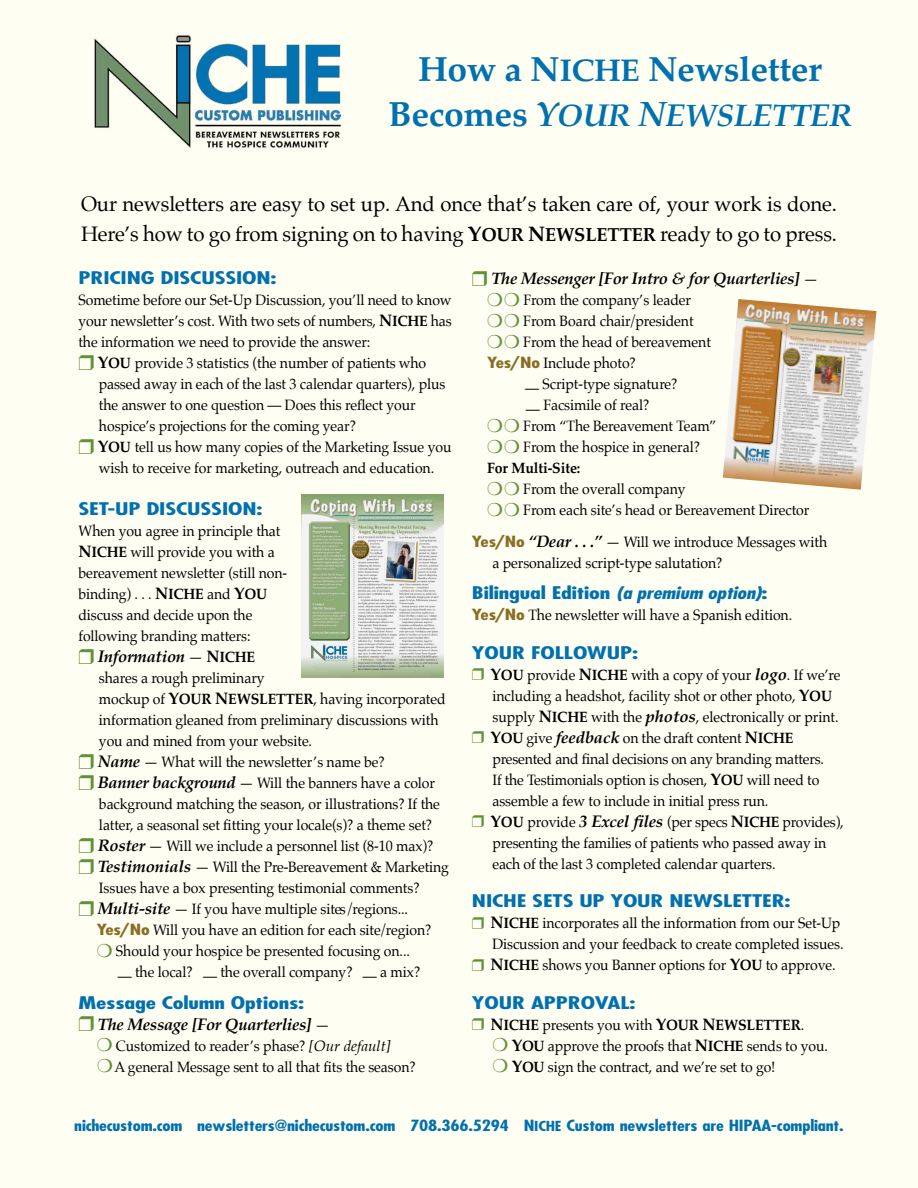
<style>
.page{position:relative;width:918px;height:1188px;background:#fffef2}
.page>*{position:absolute;margin:0;border:0;box-sizing:border-box;transform-origin:0 0}
.t1{font:700 34.8px "Palatino";letter-spacing:-.01em;color:#0071ae}
.t2{font:31.35px "Palatino Bold Italic SC900";letter-spacing:-.01em;color:#0071ae}
.t3{font:21px/30px "Palatino";letter-spacing:-.005em;color:#000}
.t4{font:700 condensed 16.95px "Futura";letter-spacing:-.005em;color:#0071ae;scale:1.46 1}
.t5{font:italic 700 16.65px "Palatino";letter-spacing:-.02em;color:#000}
.t6{font:15px/21px "Palatino";letter-spacing:-.005em;color:#000;scale:.94 1}
.t7{font:700 condensed 15px "Futura";letter-spacing:-.01em;color:#0071ae;scale:1.25 1}
.t8{font:15px "Palatino Bold SC900";letter-spacing:-.01em;color:#000;scale:.95 1}
.t9{font:700 15px "Palatino";letter-spacing:-.005em;color:#000;scale:.94 1}
.s1{font-family:"Palatino Bold SC900";font-weight:400}
.s2{font-family:"Palatino Bold SC900";font-weight:400;font-size:31.35px}
.s3{font-family:"Palatino";font-weight:700;font-size:34.8px}
.s4{font-size:34.8px}
.s5{font-family:"Palatino Bold SC900"}
.s6{font-family:"Palatino Bold SC900";font-size:18.9px}
.s7{font-family:"Palatino Bold SC900";font-size:16.65px}
.s8{font-size:15px}
.s9{font-family:"Palatino Bold SC900";font-weight:400;font-style:normal}
.s10{font-family:"Palatino Bold SC900";font-weight:400;font-style:normal;font-size:15px}
.s11{font-weight:700;font-style:italic;font-size:16.65px}
.s12{font-weight:700;font-style:italic}
.s13{font-family:"Futura";font-weight:700;font-stretch:condensed;color:#896e25}
.s14{font-style:italic}
.s15{font-size:16.65px}
.s16{font-family:"Palatino"}
.s17{font-family:"Futura Condensed Bold SC900";font-weight:400;font-stretch:normal}
.s18{font-family:"Futura Condensed Bold SC900";font-weight:400;font-stretch:normal;font-size:13.5px}
</style>
<div class="page">
<img style="left:94px;top:35px;width:246px;height:114px">
<img style="left:723px;top:299px;width:153px;height:191px">
<img style="left:302px;top:494px;width:141px;height:183px">
<h1 class="t1" style="left:418px;top:40px;width:405px">How a <span class="s1">N</span><span class="s2">ICHE</span> Newsletter</h1>
<h2 class="t2" style="left:388px;top:90px;width:466px"><span class="s3">Becomes</span> <span class="s4">Y</span>OUR <span class="s4">N</span>EWSLETTER</h2>
<h3 class="t3" style="left:81px;top:188px;width:757px">Our newsletters are easy to set up. And once that’s taken care of, your work is done.<br>Here’s how to go from signing on to having <span class="s5">Y</span><span class="s6">OUR</span> <span class="s5">N</span><span class="s6">EWSLETTER</span> ready to go to press.</h3>
<p class="t4" style="left:78px;top:267px;width:137px">Pricing discussion:</p>
<p class="t6" style="left:78px;top:290px;width:399px">Sometime before our Set-Up Discussion, you’ll need to know</p>
<p class="t6" style="left:78px;top:311px;width:399px">your newsletter’s cost. With two sets of numbers, <span class="s7">N</span><span class="s5">ICHE</span> has</p>
<p class="t6" style="left:78px;top:332px;width:312px">the information we need to provide the answer:</p>
<p class="t6" style="left:98px;top:353px;width:351px"><span class="s7">Y</span><span class="s5">OU</span> provide 3 statistics (the number of patients who</p>
<p class="t6" style="left:99px;top:374px;width:370px">passed away in each of the last 3 calendar quarters), plus</p>
<p class="t6" style="left:99px;top:395px;width:338px">the answer to one question — Does this reflect your</p>
<p class="t6" style="left:99px;top:416px;width:275px">hospice’s projections for the coming year?</p>
<p class="t6" style="left:98px;top:437px;width:378px"><span class="s7">Y</span><span class="s5">OU</span> tell us how many copies of the Marketing Issue you</p>
<p class="t6" style="left:99px;top:458px;width:358px">wish to receive for marketing, outreach and education.</p>
<p class="t4" style="left:78px;top:498px;width:128px">set-up discussion:</p>
<p class="t6" style="left:78px;top:521px;width:224px">When you agree in principle that<br><span class="s7">N</span><span class="s5">ICHE</span> will provide you with a bereavement newsletter (still non&shy;binding) . . . <span class="s7">N</span><span class="s5">ICHE</span> and <span class="s7">Y</span><span class="s5">OU </span>discuss and decide upon the following branding matters:</p>
<p class="t5" style="left:98px;top:643px;width:159px">Information <span class="s8">—</span> <span class="s9">N</span><span class="s10">ICHE</span></p>
<p class="t6" style="left:99px;top:668px;width:178px">shares a rough preliminary</p>
<p class="t6" style="left:99px;top:689px;width:370px">mockup of <span class="s7">Y</span><span class="s5">OUR</span> <span class="s7">N</span><span class="s5">EWSLETTER</span>, having incorporated</p>
<p class="t6" style="left:99px;top:710px;width:363px">information gleaned from preliminary discussions with</p>
<p class="t6" style="left:99px;top:731px;width:228px">you and mined from your website.</p>
<p class="t6" style="left:98px;top:752px;width:307px"><span class="s11">Name</span> <span class="s12">—</span> What will the newsletter’s name be?</p>
<p class="t6" style="left:98px;top:773px;width:360px"><span class="s11">Banner background</span> <span class="s12">—</span> Will the banners have a color</p>
<p class="t6" style="left:99px;top:794px;width:364px">background matching the season, or illustrations? If the</p>
<p class="t6" style="left:99px;top:815px;width:356px">latter, a seasonal set fitting your locale(s)? a theme set?</p>
<p class="t6" style="left:98px;top:836px;width:359px"><span class="s11">Roster</span> <span class="s12">—</span> Will we include a personnel list (8-10 max)?</p>
<p class="t6" style="left:98px;top:857px;width:375px"><span class="s11">Testimonials</span> <span class="s12">—</span> Will the Pre-Bereavement &amp; Marketing</p>
<p class="t6" style="left:99px;top:878px;width:343px">Issues have a box presenting testimonial comments?</p>
<p class="t6" style="left:98px;top:899px;width:332px"><span class="s11">Multi-site</span> <span class="s12">—</span> If you have multiple sites/regions...</p>
<p class="t6" style="left:97px;top:920px;width:358px"><span class="s13">Yes/No</span> Will you have an edition for each site/region?</p>
<p class="t6" style="left:116px;top:941px;width:314px">Should your hospice be presented focusing on...</p>
<p class="t6" style="left:118px;top:962px;width:324px">— the local? — the overall company? — a mix?</p>
<p class="t4" style="left:78px;top:992px;width:156px">Message Column Options:</p>
<p class="t5" style="left:98px;top:1010px;width:234px">The Message [For Quarterlies] <span class="s8">—</span></p>
<p class="t6" style="left:114px;top:1035px;width:322px">Customized to reader’s phase? <span class="s14">[Our default]<br></span>A general Message sent to all that fits the season?</p>
<p class="t5" style="left:491px;top:265px;width:328px">The Messenger [For Intro &amp; for Quarterlies] <span class="s8">—</span></p>
<p class="t6" style="left:523px;top:290px;width:180px">From the company’s leader</p>
<p class="t6" style="left:523px;top:311px;width:183px">From Board chair/president</p>
<p class="t6" style="left:523px;top:332px;width:201px">From the head of bereavement</p>
<p class="t6" style="left:487px;top:353px;width:160px"><span class="s13">Yes/No</span> Include photo?</p>
<p class="t6" style="left:525px;top:374px;width:163px">— Script-type signature?</p>
<p class="t6" style="left:523px;top:395px;width:207px">— Facsimile of real?<br>From “The Bereavement Team”<br>From the hospice in general?</p>
<p class="t9" style="left:487px;top:455px;width:101px">For Multi-Site:</p>
<p class="t6" style="left:523px;top:479px;width:306px">From the overall company<br>From each site’s head or Bereavement Director</p>
<p class="t6" style="left:493px;top:531px;width:358px;text-indent:-21px"><span class="s13">Yes/No</span> <span class="s11">“Dear . . .”</span> <span class="s12">—</span> Will we introduce Messages with a personalized script-type salutation?</p>
<p class="t4" style="left:472px;top:582px;width:204px">Bilingual Edition <span class="s14">(a premium option)</span>:</p>
<p class="t6" style="left:472px;top:605px;width:342px"><span class="s13">Yes/No</span> The newsletter will have a Spanish edition.</p>
<p class="t4" style="left:472px;top:642px;width:115px">Your Followup:</p>
<p class="t6" style="left:491px;top:664px;width:377px"><span class="s7">Y</span><span class="s5">OU</span> provide <span class="s7">N</span><span class="s5">ICHE</span> with a copy of your <span class="s11">logo</span>. If we’re including a headshot, facility shot or other photo, <span class="s7">Y</span><span class="s5">OU </span>supply <span class="s7">N</span><span class="s5">ICHE</span> with the <span class="s11">photos</span>, electronically or print.<br><span class="s7">Y</span><span class="s5">OU</span> give <span class="s11">feedback</span> on the draft content <span class="s7">N</span><span class="s5">ICHE </span>presented and final decisions on any branding matters.<br>If the Testimonials option is chosen, <span class="s7">Y</span><span class="s5">OU</span> will need to assemble a few to include in initial press run.<br><span class="s7">Y</span><span class="s5">OU</span> provide <span class="s11">3 Excel files</span> (per specs <span class="s7">N</span><span class="s5">ICHE</span> provides), presenting the families of patients who passed away in each of the last 3 completed calendar quarters.</p>
<p class="t4" style="left:472px;top:890px;width:9px">Nich</p>
<p class="t4" style="left:517px;top:890px;width:189px">e Sets Up Your Newsletter:</p>
<p class="t6" style="left:491px;top:913px;width:377px"><span class="s7">N</span><span class="s5">ICHE</span> incorporates all the information from our Set-Up<br>Discussion and your feedback to create completed issues.<br><span class="s7">N</span><span class="s5">ICHE</span> shows you Banner options for <span class="s7">Y</span><span class="s5">OU</span> to approve.</p>
<p class="t4" style="left:472px;top:992px;width:50px">Your app</p>
<p class="t4" style="left:568px;top:992px;width:48px">roval:</p>
<p class="t8" style="left:491px;top:1012px;width:332px"><span class="s15">N</span>ICHE <span class="s16">presents you with</span> <span class="s15">Y</span>OUR <span class="s15">N</span>EWSLETTER<span class="s16">.</span></p>
<p class="t6" style="left:512px;top:1035px;width:338px"><span class="s7">Y</span><span class="s5">OU</span> approve the proofs that <span class="s7">N</span><span class="s5">ICHE</span> sends to you.<br><span class="s7">Y</span><span class="s5">OU</span> sign the contract, and we’re set to go!</p>
<p class="t7" style="left:74px;top:1116px;width:617px">nichecustom.com newsletters@nichecustom.com 708.366.5294 <span class="s17">N</span><span class="s18">iche</span> Custom newsletters are HIPAA-compliant.</p>
</div>
